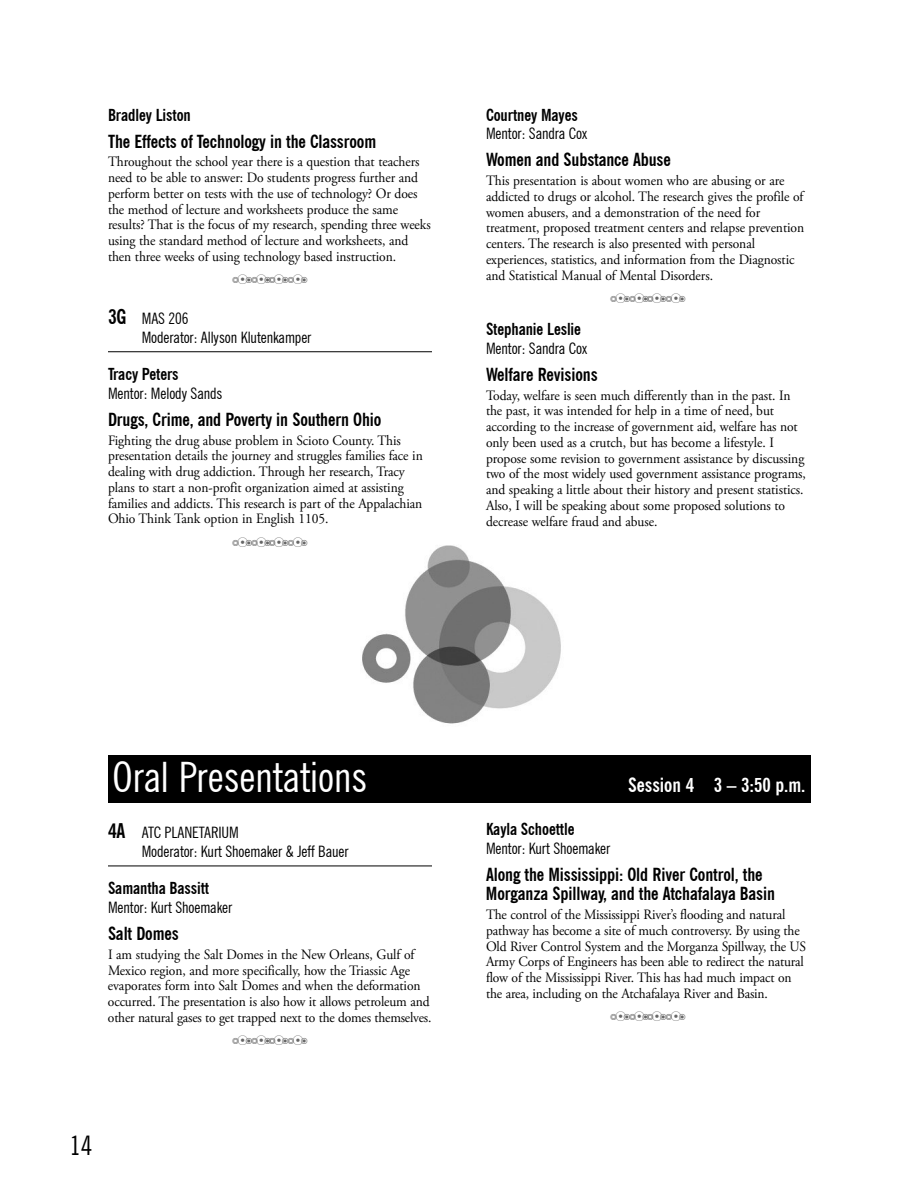
<style>
.page{position:relative;width:918px;height:1188px;background:#fff}
.page>*{position:absolute;margin:0;border:0;box-sizing:border-box;transform-origin:0 0}
.t1{font:condensed 42px "News Gothic BT";color:#fff}
.t2{font:condensed 27px "News Gothic BT";color:#000}
.t3{font:700 condensed 19.5px "News Gothic BT";color:#fff}
.t4{font:700 condensed 18px/19.5px "News Gothic BT";letter-spacing:-.005em;color:#000}
.t5{font:700 condensed 16.5px "News Gothic BT";letter-spacing:-.005em;color:#000}
.t6{font:condensed 15.75px/18.8px "News Gothic BT";letter-spacing:-.005em;color:#000}
.t7{font:14.25px/15.8px "Adobe Garamond Pro";letter-spacing:-.005em;color:#000;scale:.95 1}
.t8{font:10.5px "Lucida Sans Unicode";color:#666}
.s1{font-family:"MS Gothic"}
.s2{font-weight:700;font-size:20.25px}
</style>
<div class="page">
<hr style="left:108px;top:866px;width:324px;height:1px;background:#000">
<div style="left:108px;top:755px;width:702px;height:47px;background:#000"></div>
<hr style="left:108px;top:351px;width:324px;height:1px;background:#000">
<img style="left:362px;top:545px;width:199px;height:179px">
<p class="t5" style="left:108px;top:105px;width:84px">Bradley Liston</p>
<p class="t4" style="left:108px;top:131px;width:270px">The Effects of Technology in the Classroom</p>
<p class="t7" style="left:108px;top:155px;width:341px">Throughout the school year there is a question that teachers need to be able to answer: Do students progress further and perform better on tests with the use of technology? Or does the method of lecture and worksheets produce the same results? That is the focus of my research, spending three weeks using the standard method of lecture and worksheets, and then three weeks of using technology based instruction.</p>
<p class="t8" style="left:232px;top:272px;width:78px">◎<span class="s1">⦿</span>◉◎<span class="s1">⦿</span>◉◎<span class="s1">⦿</span>◉◎<span class="s1">⦿</span>◉</p>
<p class="t6" style="left:142px;top:309px;width:171px;text-indent:-34px"><span class="s2">3G</span> MAS 206<br>Moderator: Allyson Klutenkamper</p>
<p class="t5" style="left:108px;top:364px;width:72px">Tracy Peters</p>
<p class="t6" style="left:108px;top:384px;width:116px">Mentor: Melody Sands</p>
<p class="t4" style="left:108px;top:409px;width:275px">Drugs, Crime, and Poverty in Southern Ohio</p>
<p class="t7" style="left:108px;top:433px;width:333px">Fighting the drug abuse problem in Scioto County. This presentation details the journey and struggles families face in dealing with drug addiction. Through her research, Tracy plans to start a non-profit organization aimed at assisting families and addicts. This research is part of the Appalachian Ohio Think Tank option in English 1105.</p>
<p class="t8" style="left:232px;top:534px;width:78px">◎<span class="s1">⦿</span>◉◎<span class="s1">⦿</span>◉◎<span class="s1">⦿</span>◉◎<span class="s1">⦿</span>◉</p>
<p class="t5" style="left:486px;top:105px;width:93px">Courtney Mayes</p>
<p class="t6" style="left:486px;top:124px;width:103px">Mentor: Sandra Cox</p>
<p class="t4" style="left:486px;top:150px;width:186px">Women and Substance Abuse</p>
<p class="t7" style="left:486px;top:174px;width:336px">This presentation is about women who are abusing or are addicted to drugs or alcohol. The research gives the profile of women abusers, and a demonstration of the need for treatment, proposed treatment centers and relapse prevention centers. The research is also presented with personal experiences, statistics, and information from the Diagnostic and Statistical Manual of Mental Disorders.</p>
<p class="t8" style="left:610px;top:291px;width:78px">◎<span class="s1">⦿</span>◉◎<span class="s1">⦿</span>◉◎<span class="s1">⦿</span>◉◎<span class="s1">⦿</span>◉</p>
<p class="t5" style="left:486px;top:319px;width:97px">Stephanie Leslie</p>
<p class="t6" style="left:486px;top:339px;width:103px">Mentor: Sandra Cox</p>
<p class="t4" style="left:486px;top:364px;width:113px">Welfare Revisions</p>
<p class="t7" style="left:486px;top:388px;width:338px">Today, welfare is seen much differently than in the past. In the past, it was intended for help in a time of need, but according to the increase of government aid, welfare has not only been used as a crutch, but has become a lifestyle. I propose some revision to government assistance by discussing two of the most widely used government assistance programs, and speaking a little about their history and present statistics.<br>Also, I will be speaking about some proposed solutions to decrease welfare fraud and abuse.</p>
<h1 class="t1" style="left:112px;top:752px;width:256px">Oral Presentations</h1>
<p class="t6" style="left:142px;top:823px;width:208px;text-indent:-34px"><span class="s2">4A</span> ATC PLANETARIUM<br>Moderator: Kurt Shoemaker &amp; Jeff Bauer</p>
<p class="t5" style="left:108px;top:878px;width:103px">Samantha Bassitt</p>
<p class="t6" style="left:108px;top:898px;width:126px">Mentor: Kurt Shoemaker</p>
<p class="t4" style="left:108px;top:924px;width:72px">Salt Domes</p>
<p class="t7" style="left:108px;top:948px;width:342px">I am studying the Salt Domes in the New Orleans, Gulf of Mexico region, and more specifically, how the Triassic Age evaporates form into Salt Domes and when the deformation occurred. The presentation is also how it allows petroleum and other natural gases to get trapped next to the domes themselves.</p>
<p class="t8" style="left:232px;top:1033px;width:78px">◎<span class="s1">⦿</span>◉◎<span class="s1">⦿</span>◉◎<span class="s1">⦿</span>◉◎<span class="s1">⦿</span>◉</p>
<h2 class="t2" style="left:70px;top:1129px;width:24px">14</h2>
<h3 class="t3" style="left:628px;top:773px;width:179px">Session 4 3 – 3:50 p.m.</h3>
<p class="t5" style="left:486px;top:819px;width:90px">Kayla Schoettle</p>
<p class="t6" style="left:486px;top:839px;width:126px">Mentor: Kurt Shoemaker</p>
<p class="t4" style="left:486px;top:865px;width:291px">Along the Mississippi: Old River Control, the<br>Morganza Spillway, and the Atchafalaya Basin</p>
<p class="t7" style="left:486px;top:908px;width:339px">The control of the Mississippi River’s flooding and natural pathway has become a site of much controversy. By using the Old River Control System and the Morganza Spillway, the US Army Corps of Engineers has been able to redirect the natural flow of the Mississippi River. This has had much impact on the area, including on the Atchafalaya River and Basin.</p>
<p class="t8" style="left:610px;top:1009px;width:78px">◎<span class="s1">⦿</span>◉◎<span class="s1">⦿</span>◉◎<span class="s1">⦿</span>◉◎<span class="s1">⦿</span>◉</p>
</div>
